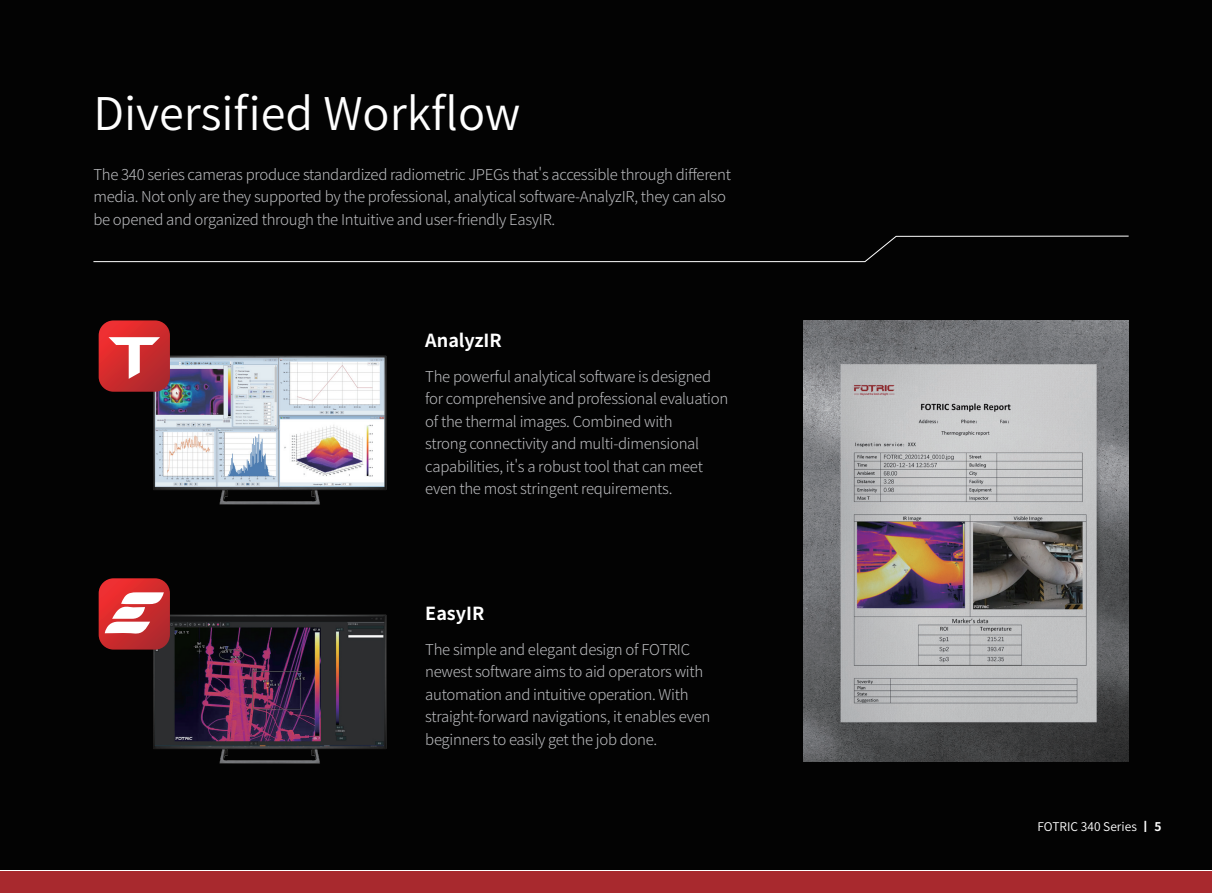
<style>
.page{position:relative;width:1212px;height:893px;background:#fff}
.page>*{position:absolute;margin:0;border:0;box-sizing:border-box;transform-origin:0 0}
.t1{font:45px "Source Han Sans CN";color:#fff}
.t2{font:700 18px "Source Han Sans CN";color:#fff}
.t3{font:300 15px/22.5px "Source Han Sans CN";letter-spacing:-.02em;color:#bcbdc0}
.t4{font:12px "Source Han Sans CN";color:#fff}
.s1{font-weight:700}
</style>
<div class="page">
<div style="left:0;top:0;width:1212px;height:870px;background:#030303"></div>
<div style="left:0;top:872px;width:1212px;height:21px;background:#a8292e"></div>
<svg style="left:93px;top:236px;width:1036px;height:26px"></svg>
<img style="left:153px;top:355px;width:234px;height:150px">
<img style="left:153px;top:614px;width:234px;height:150px">
<svg style="left:99px;top:578px;width:71px;height:72px;background:#d15a5b"></svg>
<svg style="left:99px;top:320px;width:71px;height:72px;background:#cc4648"></svg>
<img style="left:804px;top:320px;width:324px;height:441px">
<h1 class="t1" style="left:93px;top:89px;width:429px">Diversified Workflow</h1>
<p class="t3" style="left:93px;top:163px;width:639px">The 340 series cameras produce standardized radiometric JPEGs that's accessible through different media. Not only are they supported by the professional, analytical software-AnalyzIR, they can also be opened and organized through the Intuitive and user-friendly EasyIR.</p>
<p class="t2" style="left:425px;top:330px;width:78px">AnalyzIR</p>
<p class="t3" style="left:425px;top:365px;width:304px">The powerful analytical software is designed for comprehensive and professional evaluation of the thermal images. Combined with<br>strong connectivity and multi-dimensional capabilities, it's a robust tool that can meet even the most stringent requirements.</p>
<p class="t2" style="left:425px;top:603px;width:61px">EasyIR</p>
<p class="t3" style="left:425px;top:638px;width:287px">The simple and elegant design of FOTRIC newest software aims to aid operators with automation and intuitive operation. With straight-forward navigations, it enables even beginners to easily get the job done.</p>
<p class="t4" style="left:1037px;top:820px;width:126px">FOTRIC 340 Series <span class="s1">丨 5</span></p>
</div>
